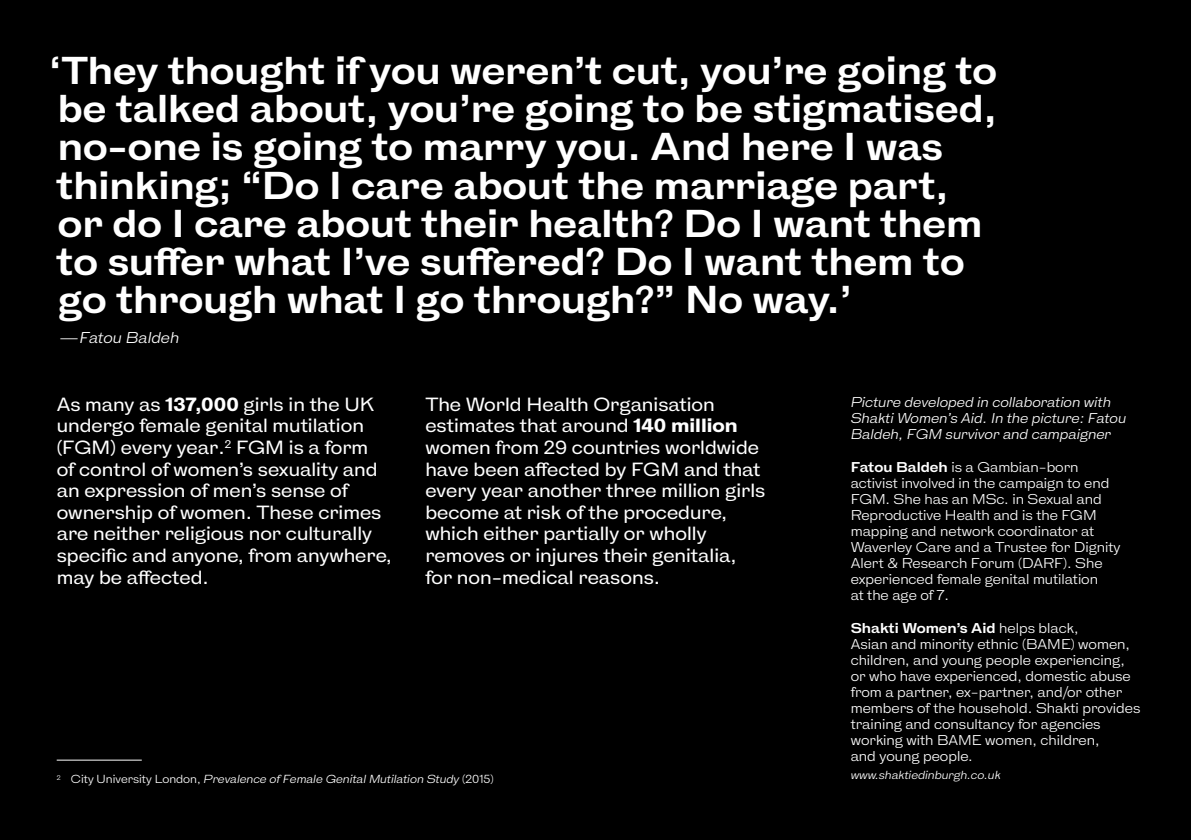
<style>
.page{position:relative;width:1191px;height:840px;background:#fff}
.page>*{position:absolute;margin:0;border:0;box-sizing:border-box;transform-origin:0 0}
.t1{font:700 36.6px/38.2px "HK Gothic";color:#fff}
.t2{font:500 18px/21.6px "HK Gothic";color:#fff}
.t3{font:italic 14.8px "HK Gothic";color:#fff}
.t4{font:13.4px/16px "HK Gothic";color:#fff}
.t5{font:italic 13.4px/16px "HK Gothic";color:#fff}
.t6{font:italic 11px "HK Gothic";color:#fff}
.s1{font-weight:800}
.s2{font-style:normal}
.s3{font-weight:700}
</style>
<div class="page">
<div style="left:0;top:0;width:1191px;height:839px;background:#000"></div>
<hr style="left:57px;top:759px;width:85px;height:1px;background:#fff">
<p class="t1" style="left:50px;top:48px;width:949px">‘They thought if you weren’t cut, you’re going to be talked about, you’re going to be stigmatised, no-one is going to marry you. And here I was thinking; “Do I care about the marriage part,<br>or do I care about their health? Do I want them to suffer what I’ve suffered? Do I want them to go through what I go through?” No way.’</p>
<p class="t3" style="left:61px;top:324px;width:120px">—Fatou Baldeh</p>
<p class="t2" style="left:57px;top:391px;width:337px">As many as <span class="s1">137,000</span> girls in the UK undergo female genital mutilation (FGM) every year.<sup>2</sup> FGM is a form<br>of control of women’s sexuality and an expression of men’s sense of ownership of women. These crimes are neither religious nor culturally specific and anyone, from anywhere, may be affected.</p>
<p class="t2" style="left:425px;top:391px;width:341px">The World Health Organisation estimates that around <span class="s1">140 million </span>women from 29 countries worldwide have been affected by FGM and that every year another three million girls become at risk of the procedure, which either partially or wholly removes or injures their genitalia, for non-medical reasons.</p>
<p class="t6" style="left:57px;top:769px;width:438px"><sup>2</sup> <span class="s2">City University London,</span> Prevalence of Female Genital Mutilation Study <span class="s2">(2015)</span></p>
<p class="t5" style="left:850px;top:392px;width:277px">Picture developed in collaboration with<br>Shakti Women’s Aid. In the picture: Fatou<br>Baldeh, FGM survivor and campaigner</p>
<p class="t4" style="left:850px;top:457px;width:271px"><span class="s3">Fatou Baldeh</span> is a Gambian-born activist involved in the campaign to end FGM. She has an MSc. in Sexual and Reproductive Health and is the FGM mapping and network coordinator at Waverley Care and a Trustee for Dignity Alert &amp; Research Forum (DARF). She experienced female genital mutilation<br>at the age of 7.</p>
<p class="t4" style="left:850px;top:617px;width:291px"><span class="s3">Shakti Women’s Aid</span> helps black,<br>Asian and minority ethnic (BAME) women, children, and young people experiencing, or who have experienced, domestic abuse from a partner, ex-partner, and/or other members of the household. Shakti provides training and consultancy for agencies working with BAME women, children,<br>and young people.</p>
<p class="t6" style="left:850px;top:764px;width:151px">www.shaktiedinburgh.co.uk</p>
</div>
